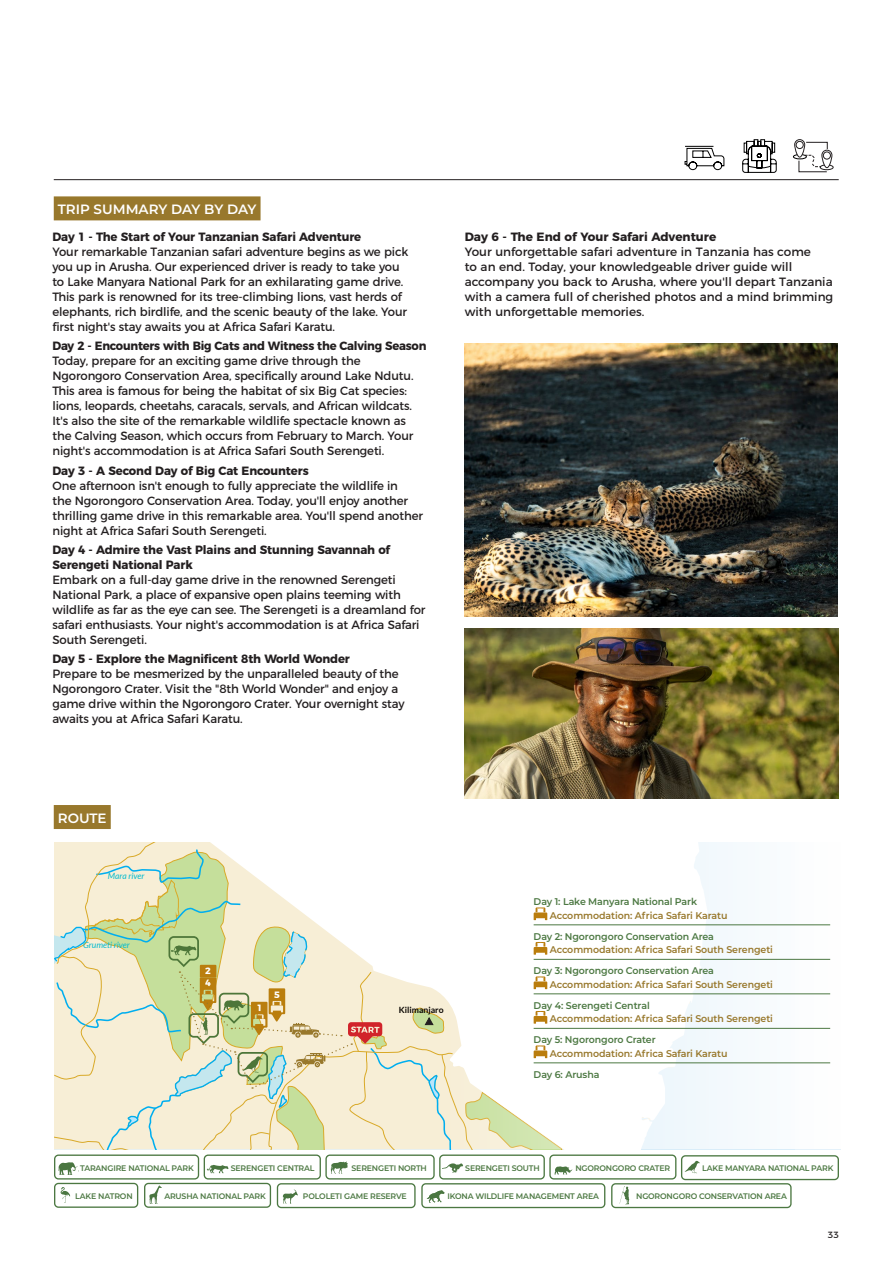
<style>
.page{position:relative;width:893px;height:1263px;background:#fff}
.page>*{position:absolute;margin:0;border:0;box-sizing:border-box;transform-origin:0 0}
.t1{font:600 13.5px "Montserrat";color:#fff}
.DESCRIPCIÓ_DIA{font:12px/15px "Montserrat";letter-spacing:-.01em;color:#231f20}
.DIA{font:700 12px/15px "Montserrat";letter-spacing:-.01em;color:#231f20}
.DIA-2{font:700 12px "Montserrat";letter-spacing:-.01em;color:#231f20;scale:.96 1}
.Accommodation_3{font:600 9.75px "Montserrat";letter-spacing:-.01em;color:#98782c}
.SPOT_ok{font:600 9.75px "Montserrat";letter-spacing:-.01em;color:#4c7842}
.t2{font:9px "Montserrat";color:#231f20}
.t3{font:italic 8.55px "Lato";color:#03bace}
.t4{font:700 8.55px "Lato";color:#080400}
.SPOT_2{font:600 8.1px "Montserrat";letter-spacing:-.02em;color:#4c7842}
</style>
<div class="page">
<hr style="left:54px;top:179px;width:785px;height:1px;background:#231f20">
<div style="left:54px;top:196px;width:207px;height:24px;background:#98782c"></div>
<img style="left:465px;top:629px;width:374px;height:170px">
<img style="left:465px;top:343px;width:373px;height:274px">
<div style="left:54px;top:805px;width:57px;height:24px;background:#98782c"></div>
<hr style="left:534px;top:924px;width:296px;height:1px;background:#4c7842">
<hr style="left:534px;top:959px;width:296px;height:1px;background:#4c7842">
<hr style="left:534px;top:993px;width:296px;height:1px;background:#4c7842">
<hr style="left:534px;top:1028px;width:296px;height:1px;background:#4c7842">
<hr style="left:534px;top:1062px;width:296px;height:1px;background:#4c7842">
<svg style="left:283px;top:1189px;width:15px;height:15px"></svg>
<div style="left:277px;top:1183px;width:139px;height:25px;border:1px solid #4c7842;border-radius:4px"></div>
<svg style="left:427px;top:1190px;width:17px;height:12px"></svg>
<div style="left:421px;top:1183px;width:184px;height:25px;border:1px solid #4c7842;border-radius:4px"></div>
<svg style="left:619px;top:1186px;width:10px;height:18px"></svg>
<div style="left:611px;top:1183px;width:181px;height:25px;border:1px solid #4c7842;border-radius:4px"></div>
<svg style="left:58px;top:1162px;width:21px;height:13px"></svg>
<div style="left:54px;top:1154px;width:145px;height:25px;border:1px solid #4c7842;border-radius:4px"></div>
<svg style="left:207px;top:1165px;width:22px;height:8px"></svg>
<div style="left:204px;top:1154px;width:117px;height:25px;border:1px solid #4c7842;border-radius:4px"></div>
<svg style="left:331px;top:1161px;width:17px;height:13px"></svg>
<div style="left:325px;top:1154px;width:110px;height:25px;border:1px solid #4c7842;border-radius:4px"></div>
<svg style="left:442px;top:1163px;width:21px;height:10px"></svg>
<div style="left:439px;top:1154px;width:106px;height:25px;border:1px solid #4c7842;border-radius:4px"></div>
<svg style="left:554px;top:1166px;width:18px;height:8px"></svg>
<div style="left:549px;top:1154px;width:127px;height:25px;border:1px solid #4c7842;border-radius:4px"></div>
<svg style="left:61px;top:1187px;width:9px;height:16px"></svg>
<div style="left:54px;top:1183px;width:84px;height:25px;border:1px solid #4c7842;border-radius:4px"></div>
<svg style="left:684px;top:1161px;width:16px;height:12px"></svg>
<div style="left:681px;top:1155px;width:158px;height:25px;border:1px solid #4c7842;border-radius:4px"></div>
<svg style="left:149px;top:1185px;width:13px;height:19px"></svg>
<div style="left:144px;top:1183px;width:127px;height:25px;border:1px solid #4c7842;border-radius:4px"></div>
<svg style="left:684px;top:146px;width:41px;height:24px"></svg>
<svg style="left:742px;top:139px;width:35px;height:34px"></svg>
<div style="left:793px;top:154px;width:14px;height:5px;border:1px solid #000;border-radius:50%"></div>
<svg style="left:794px;top:139px;width:40px;height:34px"></svg>
<svg style="left:54px;top:842px;width:532px;height:307px"></svg>
<p class="t1" style="left:58px;top:200px;width:200px">TRIP SUMMARY DAY BY DAY</p>
<p class="DIA" style="left:52px;top:228px;width:310px">Day 1 - The Start of Your Tanzanian Safari Adventure</p>
<p class="DESCRIPCIÓ_DIA" style="left:52px;top:243px;width:357px">Your remarkable Tanzanian safari adventure begins as we pick you up in Arusha. Our experienced driver is ready to take you to Lake Manyara National Park for an exhilarating game drive.<br>This park is renowned for its tree-climbing lions, vast herds of elephants, rich birdlife, and the scenic beauty of the lake. Your first night's stay awaits you at Africa Safari Karatu.</p>
<p class="DIA-2" style="left:52px;top:336px;width:391px">Day 2 - Encounters with Big Cats and Witness the Calving Season</p>
<p class="DESCRIPCIÓ_DIA" style="left:52px;top:353px;width:363px">Today, prepare for an exciting game drive through the Ngorongoro Conservation Area, specifically around Lake Ndutu.<br>This area is famous for being the habitat of six Big Cat species: lions, leopards, cheetahs, caracals, servals, and African wildcats.<br>It's also the site of the remarkable wildlife spectacle known as the Calving Season, which occurs from February to March. Your night's accommodation is at Africa Safari South Serengeti.</p>
<p class="DIA" style="left:52px;top:462px;width:258px">Day 3 - A Second Day of Big Cat Encounters</p>
<p class="DESCRIPCIÓ_DIA" style="left:52px;top:477px;width:372px">One afternoon isn't enough to fully appreciate the wildlife in<br>the Ngorongoro Conservation Area. Today, you'll enjoy another thrilling game drive in this remarkable area. You'll spend another night at Africa Safari South Serengeti.</p>
<p class="DIA" style="left:52px;top:541px;width:339px">Day 4 - Admire the Vast Plains and Stunning Savannah of<br>Serengeti National Park</p>
<p class="DESCRIPCIÓ_DIA" style="left:52px;top:571px;width:374px">Embark on a full-day game drive in the renowned Serengeti National Park, a place of expansive open plains teeming with wildlife as far as the eye can see. The Serengeti is a dreamland for safari enthusiasts. Your night's accommodation is at Africa Safari South Serengeti.</p>
<p class="DIA" style="left:52px;top:650px;width:299px">Day 5 - Explore the Magnificent 8th World Wonder</p>
<p class="DESCRIPCIÓ_DIA" style="left:52px;top:665px;width:354px">Prepare to be mesmerized by the unparalleled beauty of the Ngorongoro Crater. Visit the "8th World Wonder" and enjoy a game drive within the Ngorongoro Crater. Your overnight stay awaits you at Africa Safari Karatu.</p>
<p class="DIA" style="left:465px;top:228px;width:253px">Day 6 - The End of Your Safari Adventure</p>
<p class="DESCRIPCIÓ_DIA" style="left:465px;top:243px;width:370px">Your unforgettable safari adventure in Tanzania has come<br>to an end. Today, your knowledgeable driver guide will accompany you back to Arusha, where you'll depart Tanzania with a camera full of cherished photos and a mind brimming with unforgettable memories.</p>
<p class="t1" style="left:58px;top:809px;width:50px">ROUTE</p>
<p class="t3" style="left:108px;top:871px;width:38px">Mara river</p>
<p class="t3" style="left:83px;top:940px;width:48px">Grumeti river</p>
<p class="t4" style="left:399px;top:1005px;width:46px">Kilimanjaro</p>
<p class="SPOT_ok" style="left:534px;top:895px;width:165px">Day 1: Lake Manyara National Park</p>
<p class="Accommodation_3" style="left:550px;top:908px;width:179px">Accommodation: Africa Safari Karatu</p>
<p class="SPOT_ok" style="left:534px;top:929px;width:182px">Day 2: Ngorongoro Conservation Area</p>
<p class="Accommodation_3" style="left:550px;top:943px;width:225px">Accommodation: Africa Safari South Serengeti</p>
<p class="SPOT_ok" style="left:534px;top:964px;width:182px">Day 3: Ngorongoro Conservation Area</p>
<p class="Accommodation_3" style="left:550px;top:977px;width:225px">Accommodation: Africa Safari South Serengeti</p>
<p class="SPOT_ok" style="left:534px;top:998px;width:118px">Day 4: Serengeti Central</p>
<p class="Accommodation_3" style="left:550px;top:1012px;width:225px">Accommodation: Africa Safari South Serengeti</p>
<p class="SPOT_ok" style="left:534px;top:1033px;width:124px">Day 5: Ngorongoro Crater</p>
<p class="Accommodation_3" style="left:550px;top:1046px;width:179px">Accommodation: Africa Safari Karatu</p>
<p class="SPOT_ok" style="left:534px;top:1067px;width:67px">Day 6: Arusha</p>
<p class="SPOT_2" style="left:80px;top:1162px;width:115px">TARANGIRE NATIONAL PARK</p>
<p class="SPOT_2" style="left:231px;top:1162px;width:85px">SERENGETI CENTRAL</p>
<p class="SPOT_2" style="left:351px;top:1162px;width:77px">SERENGETI NORTH</p>
<p class="SPOT_2" style="left:465px;top:1162px;width:76px">SERENGETI SOUTH</p>
<p class="SPOT_2" style="left:575px;top:1162px;width:96px">NGORONGORO CRATER</p>
<p class="SPOT_2" style="left:75px;top:1190px;width:59px">LAKE NATRON</p>
<p class="SPOT_2" style="left:702px;top:1162px;width:133px">LAKE MANYARA NATIONAL PARK</p>
<p class="SPOT_2" style="left:164px;top:1190px;width:103px">ARUSHA NATIONAL PARK</p>
<p class="SPOT_2" style="left:303px;top:1190px;width:105px">POLOLETI GAME RESERVE</p>
<p class="SPOT_2" style="left:447px;top:1190px;width:153px">IKONA WILDLIFE MANAGEMENT AREA</p>
<p class="SPOT_2" style="left:636px;top:1190px;width:152px">NGORONGORO CONSERVATION AREA</p>
<p class="t2" style="left:828px;top:1227px;width:13px">33</p>
</div>
